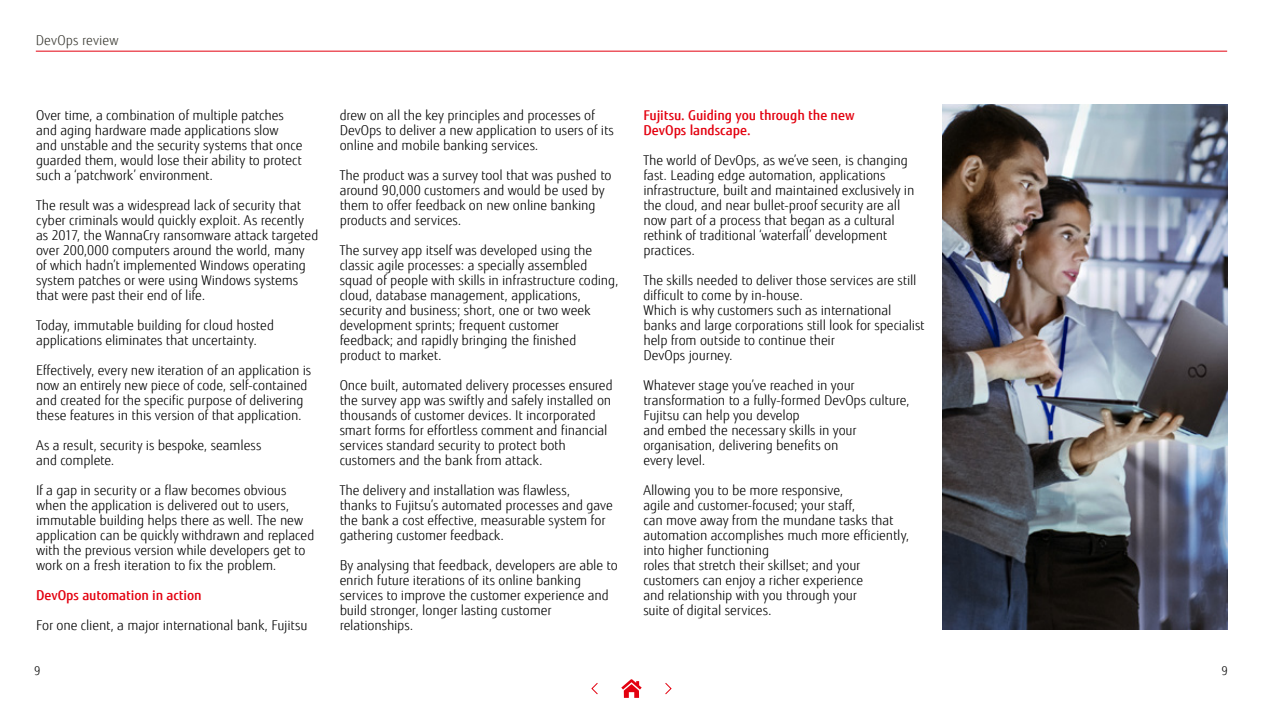
<style>
.page{position:relative;width:1263px;height:711px;background:#fff}
.page>*{position:absolute;margin:0;border:0;box-sizing:border-box;transform-origin:0 0}
.t1{font:300 13.5px/15px "Fujitsu Sans";letter-spacing:-.005em;color:#000}
.t2{font:500 13.5px/15px "Fujitsu Sans";letter-spacing:-.005em;color:#e3000f}
.t3{font:300 13.5px "Fujitsu Sans";letter-spacing:.01em;color:#3b3a33}
.t4{font:300 12px "Fujitsu Sans";color:#000}
</style>
<div class="page">
<img style="left:943px;top:105px;width:284px;height:524px">
<hr style="left:36px;top:51px;width:1191px;height:1px;background:#e3000f">
<svg style="left:621px;top:679px;width:21px;height:19px"></svg>
<svg style="left:665px;top:683px;width:7px;height:12px"></svg>
<svg style="left:591px;top:683px;width:7px;height:12px"></svg>
<p class="t3" style="left:36px;top:32px;width:84px">DevOps review</p>
<p class="t1" style="left:36px;top:108px;width:268px">Over time, a combination of multiple patches and aging hardware made applications slow and unstable and the security systems that once guarded them, would lose their ability to protect such a ‘patchwork’ environment.</p>
<p class="t1" style="left:36px;top:198px;width:284px">The result was a widespread lack of security that cyber criminals would quickly exploit. As recently as 2017, the WannaCry ransomware attack targeted over 200,000 computers around the world, many of which hadn’t implemented Windows operating system patches or were using Windows systems that were past their end of life.</p>
<p class="t1" style="left:36px;top:318px;width:240px">Today, immutable building for cloud hosted applications eliminates that uncertainty.</p>
<p class="t1" style="left:36px;top:363px;width:277px">Effectively, every new iteration of an application is now an entirely new piece of code, self-contained and created for the specific purpose of delivering these features in this version of that application.</p>
<p class="t1" style="left:36px;top:438px;width:227px">As a result, security is bespoke, seamless and complete.</p>
<p class="t1" style="left:36px;top:483px;width:280px">If a gap in security or a flaw becomes obvious when the application is delivered out to users, immutable building helps there as well. The new application can be quickly withdrawn and replaced with the previous version while developers get to work on a fresh iteration to fix the problem.</p>
<p class="t2" style="left:36px;top:588px;width:167px">DevOps automation in action</p>
<p class="t1" style="left:36px;top:618px;width:273px">For one client, a major international bank, Fujitsu</p>
<p class="t1" style="left:340px;top:108px;width:276px">drew on all the key principles and processes of<br>DevOps to deliver a new application to users of its online and mobile banking services.</p>
<p class="t1" style="left:340px;top:168px;width:273px">The product was a survey tool that was pushed to around 90,000 customers and would be used by them to offer feedback on new online banking products and services.</p>
<p class="t1" style="left:340px;top:243px;width:280px">The survey app itself was developed using the classic agile processes: a specially assembled squad of people with skills in infrastructure coding, cloud, database management, applications, security and business; short, one or two week development sprints; frequent customer<br>feedback; and rapidly bringing the finished product to market.</p>
<p class="t1" style="left:340px;top:378px;width:275px">Once built, automated delivery processes ensured the survey app was swiftly and safely installed on thousands of customer devices. It incorporated smart forms for effortless comment and financial services standard security to protect both customers and the bank from attack.</p>
<p class="t1" style="left:340px;top:483px;width:275px">The delivery and installation was flawless,<br>thanks to Fujitsu’s automated processes and gave the bank a cost effective, measurable system for gathering customer feedback.</p>
<p class="t1" style="left:340px;top:558px;width:280px">By analysing that feedback, developers are able to enrich future iterations of its online banking services to improve the customer experience and build stronger, longer lasting customer relationships.</p>
<p class="t2" style="left:643px;top:108px;width:213px">Fujitsu. Guiding you through the new<br>DevOps landscape.</p>
<p class="t1" style="left:643px;top:153px;width:272px">The world of DevOps, as we’ve seen, is changing fast. Leading edge automation, applications infrastructure, built and maintained exclusively in the cloud, and near bullet-proof security are all now part of a process that began as a cultural rethink of traditional ‘waterfall’ development practices.</p>
<p class="t1" style="left:643px;top:273px;width:283px">The skills needed to deliver those services are still difficult to come by in-house.<br>Which is why customers such as international banks and large corporations still look for specialist help from outside to continue their<br>DevOps journey.</p>
<p class="t1" style="left:643px;top:378px;width:268px">Whatever stage you’ve reached in your transformation to a fully-formed DevOps culture, Fujitsu can help you develop<br>and embed the necessary skills in your organisation, delivering benefits on<br>every level.</p>
<p class="t1" style="left:643px;top:483px;width:267px">Allowing you to be more responsive,<br>agile and customer-focused; your staff,<br>can move away from the mundane tasks that automation accomplishes much more efficiently, into higher functioning<br>roles that stretch their skillset; and your customers can enjoy a richer experience<br>and relationship with you through your<br>suite of digital services.</p>
<p class="t4" style="left:34px;top:664px;width:8px">9</p>
<p class="t4" style="left:1221px;top:664px;width:8px">9</p>
</div>
